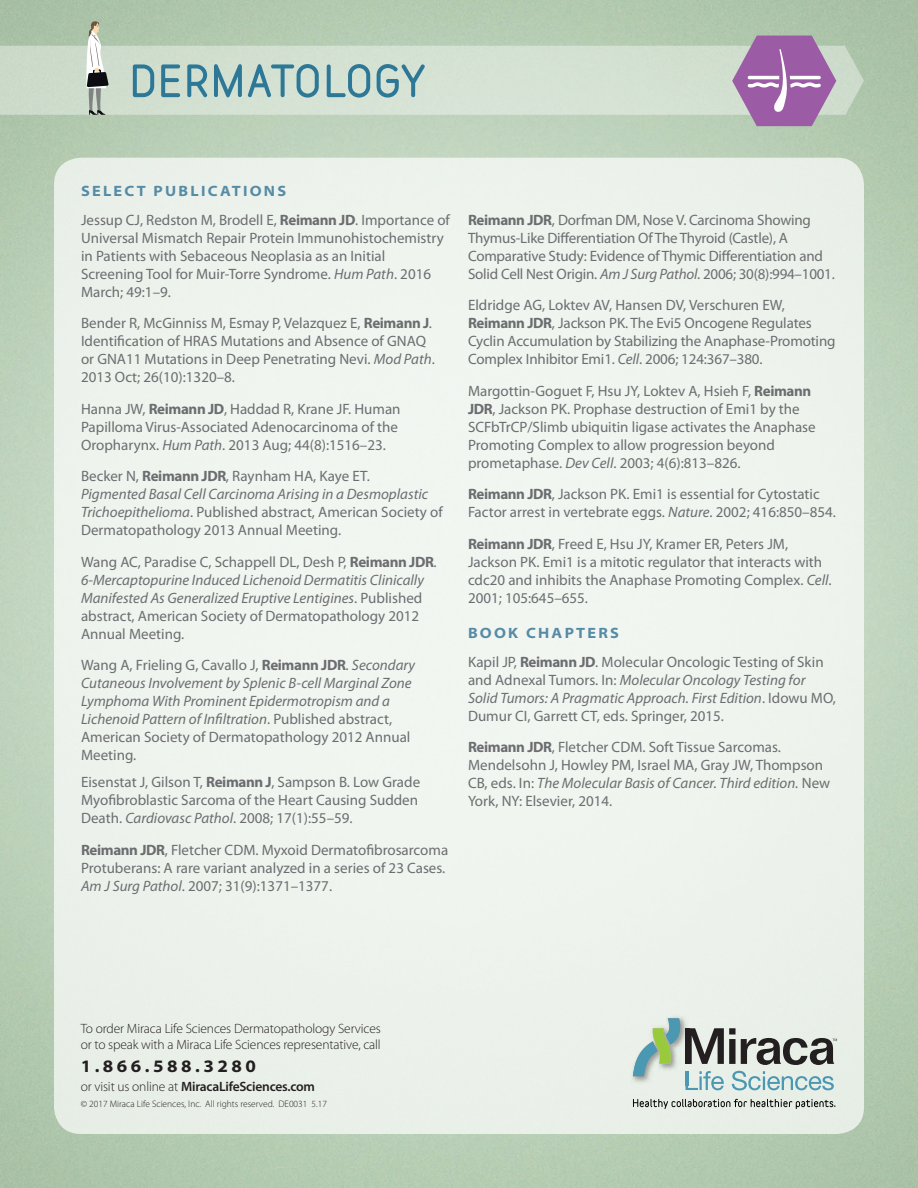
<style>
.page{position:relative;width:918px;height:1188px;background:#fff}
.page>*{position:absolute;margin:0;border:0;box-sizing:border-box;transform-origin:0 0}
.t1{font:700 semi-expanded 17.55px "Myriad Pro";letter-spacing:.2em;color:#231f20}
.Publications{font:15px/18px "Myriad Pro";color:#6c6d70}
.Publications-2{font:italic 15px/18px "Myriad Pro";color:#6c6d70}
.Subhead{font:700 semi-expanded 15px "Myriad Pro";letter-spacing:.15em;color:#568ba6}
.t2{font:300 13.5px/16.2px "Myriad Pro";letter-spacing:-.01em;color:#231f20}
.t3{font:600 13.5px "Myriad Pro";letter-spacing:-.015em;color:#231f20}
.t4{font:300 9.45px "Myriad Pro";color:#231f20}
.s1{font-weight:700}
.s2{font-style:italic}
.s3{font-style:normal}
.s4{font-weight:700;font-style:normal}
.s5{font-weight:300}
</style>
<div class="page">
<svg style="left:0;top:46px;width:864px;height:69px;fill:#d3e0d2"></svg>
<div style="left:54px;top:158px;width:810px;height:976px;background:#eef3ee;border-radius:27px"></div>
<svg style="left:633px;top:1099px;width:202px;height:10px"></svg>
<svg style="left:633px;top:1018px;width:204px;height:72px"></svg>
<svg style="left:133px;top:64px;width:21px;height:33px"></svg>
<svg style="left:161px;top:64px;width:19px;height:33px"></svg>
<svg style="left:187px;top:64px;width:20px;height:33px"></svg>
<svg style="left:214px;top:64px;width:28px;height:33px"></svg>
<svg style="left:248px;top:64px;width:71px;height:34px"></svg>
<svg style="left:327px;top:64px;width:43px;height:34px"></svg>
<svg style="left:377px;top:64px;width:48px;height:34px"></svg>
<svg style="left:86px;top:21px;width:23px;height:94px"></svg>
<svg style="left:732px;top:36px;width:104px;height:90px"></svg>
<p class="Subhead" style="left:81px;top:183px;width:207px">SELECT PUBLICATIONS</p>
<p class="Publications" style="left:81px;top:211px;width:370px">Jessup CJ, Redston M, Brodell E, <span class="s1">Reimann JD</span>. Importance of Universal Mismatch Repair Protein Immunohistochemistry in Patients with Sebaceous Neoplasia as an Initial Screening Tool for Muir-Torre Syndrome. <span class="s2">Hum Path</span>. 2016<br>March; 49:1–9.</p>
<p class="Publications" style="left:81px;top:314px;width:355px">Bender R, McGinniss M, Esmay P, Velazquez E, <span class="s1">Reimann J</span>.<br>Identification of HRAS Mutations and Absence of GNAQ or GNA11 Mutations in Deep Penetrating Nevi. <span class="s2">Mod Path</span>.<br>2013 Oct; 26(10):1320–8.</p>
<p class="Publications" style="left:81px;top:400px;width:321px">Hanna JW, <span class="s1">Reimann JD</span>, Haddad R, Krane JF. Human<br>Papilloma Virus-Associated Adenocarcinoma of the<br>Oropharynx. <span class="s2">Hum Path</span>. 2013 Aug; 44(8):1516–23.</p>
<p class="Publications" style="left:81px;top:467px;width:363px">Becker N, <span class="s1">Reimann JDR</span>, Raynham HA, Kaye ET.<br><span class="s2">Pigmented Basal Cell Carcinoma Arising in a Desmoplastic Trichoepithelioma</span>. Published abstract, American Society of Dermatopathology 2013 Annual Meeting.</p>
<p class="Publications" style="left:81px;top:553px;width:357px">Wang AC, Paradise C, Schappell DL, Desh P, <span class="s1">Reimann JDR</span>.<br><span class="s2">6-Mercaptopurine Induced Lichenoid Dermatitis Clinically Manifested As Generalized Eruptive Lentigines</span>. Published abstract, American Society of Dermatopathology 2012<br>Annual Meeting.</p>
<p class="Publications-2" style="left:81px;top:656px;width:336px"><span class="s3">Wang A, Frieling G, Cavallo J,</span> <span class="s4">Reimann JDR</span><span class="s3">.</span> Secondary Cutaneous Involvement by Splenic B-cell Marginal Zone Lymphoma With Prominent Epidermotropism and a Lichenoid Pattern of Infiltration<span class="s3">. Published abstract, American Society of Dermatopathology 2012 Annual Meeting.</span></p>
<p class="Publications" style="left:81px;top:773px;width:341px">Eisenstat J, Gilson T, <span class="s1">Reimann J</span>, Sampson B. Low Grade<br>Myofibroblastic Sarcoma of the Heart Causing Sudden<br>Death. <span class="s2">Cardiovasc Pathol</span>. 2008; 17(1):55–59.</p>
<p class="Publications" style="left:81px;top:841px;width:369px"><span class="s1">Reimann JDR</span>, Fletcher CDM. Myxoid Dermatofibrosarcoma<br>Protuberans: A rare variant analyzed in a series of 23 Cases.<br><span class="s2">Am J Surg Pathol</span>. 2007; 31(9):1371–1377.</p>
<p class="Publications" style="left:468px;top:210px;width:368px"><span class="s1">Reimann JDR</span>, Dorfman DM, Nose V. Carcinoma Showing Thymus-Like Differentiation Of The Thyroid (Castle), A Comparative Study: Evidence of Thymic Differentiation and Solid Cell Nest Origin. <span class="s2">Am J Surg Pathol</span>. 2006; 30(8):994–1001.</p>
<p class="Publications" style="left:468px;top:296px;width:369px">Eldridge AG, Loktev AV, Hansen DV, Verschuren EW, <span class="s1">Reimann JDR</span>, Jackson PK. The Evi5 Oncogene Regulates Cyclin Accumulation by Stabilizing the Anaphase-Promoting Complex Inhibitor Emi1. <span class="s2">Cell</span>. 2006; 124:367–380.</p>
<p class="Publications" style="left:468px;top:381px;width:349px">Margottin-Goguet F, Hsu JY, Loktev A, Hsieh F, <span class="s1">Reimann JDR</span>, Jackson PK. Prophase destruction of Emi1 by the SCFbTrCP/Slimb ubiquitin ligase activates the Anaphase Promoting Complex to allow progression beyond prometaphase. <span class="s2">Dev Cell</span>. 2003; 4(6):813–826.</p>
<p class="Publications" style="left:468px;top:485px;width:369px"><span class="s1">Reimann JDR</span>, Jackson PK. Emi1 is essential for Cytostatic<br>Factor arrest in vertebrate eggs. <span class="s2">Nature</span>. 2002; 416:850–854.</p>
<p class="Publications" style="left:468px;top:534px;width:365px"><span class="s1">Reimann JDR</span>, Freed E, Hsu JY, Kramer ER, Peters JM, Jackson PK. Emi1 is a mitotic regulator that interacts with cdc20 and inhibits the Anaphase Promoting Complex. <span class="s2">Cell</span>.<br>2001; 105:645–655.</p>
<p class="Subhead" style="left:468px;top:624px;width:153px">BOOK CHAPTERS</p>
<p class="Publications" style="left:468px;top:652px;width:369px">Kapil JP, <span class="s1">Reimann JD</span>. Molecular Oncologic Testing of Skin and Adnexal Tumors. In: <span class="s2">Molecular Oncology Testing for Solid Tumors: A Pragmatic Approach. First Edition</span>. Idowu MO, Dumur CI, Garrett CT, eds. Springer, 2015.</p>
<p class="Publications" style="left:468px;top:738px;width:364px"><span class="s1">Reimann JDR</span>, Fletcher CDM. Soft Tissue Sarcomas.<br>Mendelsohn J, Howley PM, Israel MA, Gray JW, Thompson CB, eds. In: <span class="s2">The Molecular Basis of Cancer. Third edition.</span> New York, NY: Elsevier, 2014.</p>
<p class="t2" style="left:81px;top:1020px;width:302px">To order Miraca Life Sciences Dermatopathology Services or to speak with a Miraca Life Sciences representative, call</p>
<p class="t1" style="left:81px;top:1056px;width:177px">1.866.588.3280</p>
<p class="t3" style="left:81px;top:1078px;width:236px"><span class="s5">or visit us online at</span> MiracaLifeSciences.com</p>
<p class="t4" style="left:81px;top:1098px;width:248px">© 2017 Miraca Life Sciences, Inc. All rights reserved. DE0031 5.17</p>
</div>
